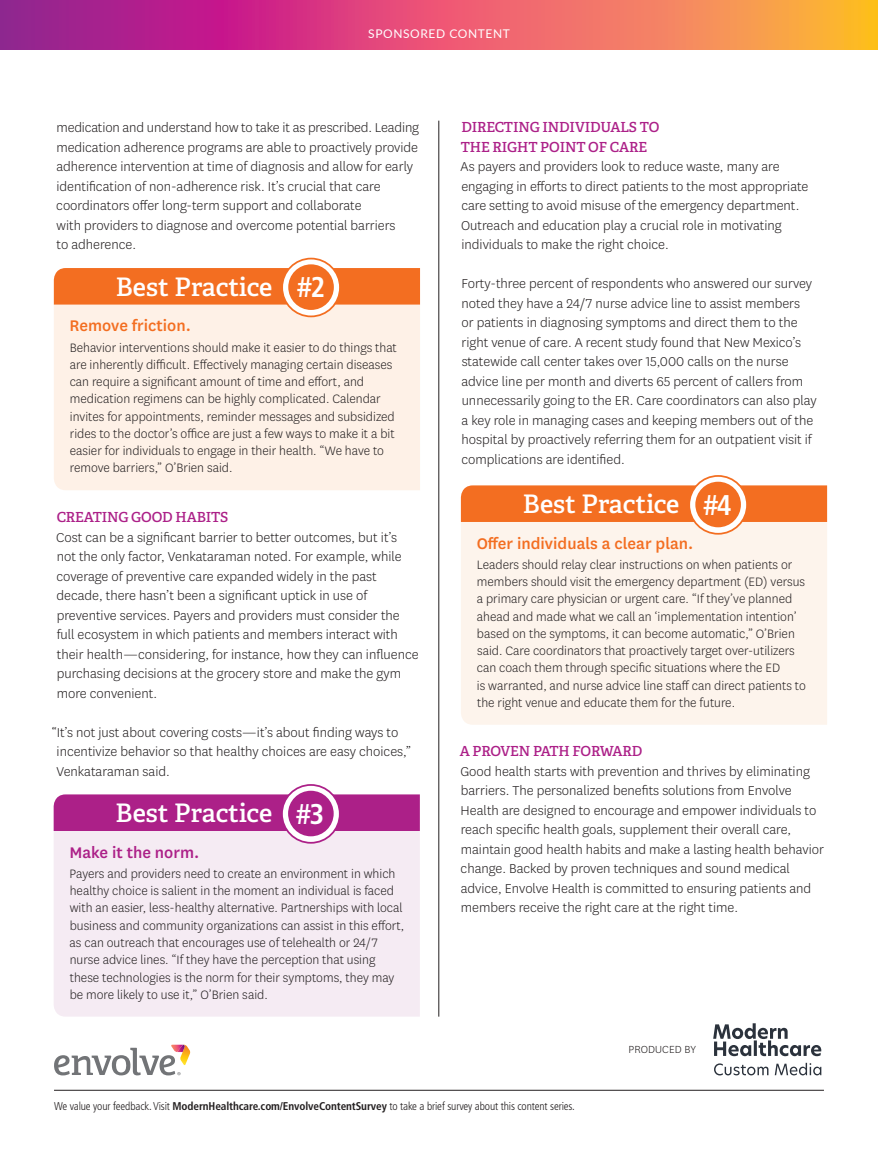
<style>
.page{position:relative;width:878px;height:1175px;background:#fff}
.page>*{position:absolute;margin:0;border:0;box-sizing:border-box;transform-origin:0 0}
.t1{font:700 condensed 28.5px "Frutiger";color:#fff}
.t2{font:600 25.5px "Adelle";color:#fff}
.t3{font:500 18px "Centene Sans";color:#f36e21}
.t4{font:500 18px "Centene Sans";color:#ac2088}
.t5{font:300 15px/19.5px "Centene Sans";color:#231f20}
.t6{font:300 14.25px/17.2px "Centene Sans";color:#231f20}
.t7{font:600 13.8px/19.5px "Adelle";letter-spacing:-.01em;color:#ac2088}
.t8{font:12px "Lato";letter-spacing:.05em;color:#fff}
.t9{font:300 12px "Centene Sans";letter-spacing:.01em;color:#231f20}
.t10{font:300 condensed 11.25px "Frutiger";letter-spacing:-.01em;color:#231f20}
.s1{font-family:"Frutiger";font-weight:700;font-stretch:condensed;font-size:28.5px}
.s2{font-weight:700}
</style>
<div class="page">
<svg style="left:0;top:0;width:878px;height:50px;background:#db5970"></svg>
<hr style="left:438px;top:121px;width:1px;height:895px;background:#231f20">
<div style="left:461px;top:522px;width:366px;height:202px;background:#fdf4ec"></div>
<div style="left:461px;top:485px;width:366px;height:37px;background:#f36e21"></div>
<svg style="left:689px;top:476px;width:58px;height:58px"></svg>
<div style="left:688px;top:475px;width:60px;height:59px;border:2px solid #f36e21;border-radius:50%"></div>
<div style="left:695px;top:482px;width:46px;height:45px;background:#f36e21;border-radius:50%"></div>
<div style="left:54px;top:831px;width:366px;height:185px;background:#f5ebf3"></div>
<div style="left:54px;top:794px;width:366px;height:37px;background:#ac2088"></div>
<svg style="left:282px;top:785px;width:58px;height:57px"></svg>
<div style="left:281px;top:784px;width:59px;height:59px;border:2px solid #ac2088;border-radius:50%"></div>
<div style="left:288px;top:790px;width:45px;height:46px;background:#ac2088;border-radius:50%"></div>
<hr style="left:54px;top:1090px;width:770px;height:1px;background:#231f20">
<svg style="left:54px;top:1044px;width:136px;height:31px"></svg>
<svg style="left:713px;top:1023px;width:108px;height:33px"></svg>
<svg style="left:714px;top:1063px;width:54px;height:12px"></svg>
<svg style="left:774px;top:1062px;width:47px;height:13px"></svg>
<div style="left:54px;top:304px;width:366px;height:186px;background:#fef1e7"></div>
<div style="left:54px;top:268px;width:366px;height:36px;background:#f36e21"></div>
<svg style="left:282px;top:258px;width:58px;height:58px"></svg>
<div style="left:281px;top:258px;width:60px;height:59px;border:2px solid #f36e21;border-radius:50%"></div>
<div style="left:288px;top:264px;width:46px;height:46px;background:#f36e21;border-radius:50%"></div>
<p class="t8" style="left:368px;top:25px;width:143px">SPONSORED CONTENT</p>
<p class="t5" style="left:56px;top:117px;width:364px">medication and understand how to take it as prescribed. Leading medication adherence programs are able to proactively provide adherence intervention at time of diagnosis and allow for early identification of non-adherence risk. It’s crucial that care coordinators offer long-term support and collaborate<br>with providers to diagnose and overcome potential barriers<br>to adherence.</p>
<h2 class="t2" style="left:116px;top:271px;width:158px">Best Practice</h2>
<p class="t3" style="left:70px;top:313px;width:123px">Remove friction.</p>
<p class="t6" style="left:70px;top:338px;width:329px">Behavior interventions should make it easier to do things that are inherently difficult. Effectively managing certain diseases can require a significant amount of time and effort, and medication regimens can be highly complicated. Calendar invites for appointments, reminder messages and subsidized rides to the doctor’s office are just a few ways to make it a bit easier for individuals to engage in their health. “We have to remove barriers,” O’Brien said.</p>
<h1 class="t1" style="left:297px;top:270px;width:30px">#2</h1>
<p class="t7" style="left:57px;top:508px;width:173px">CREATING GOOD HABITS</p>
<p class="t5" style="left:56px;top:527px;width:364px">Cost can be a significant barrier to better outcomes, but it’s not the only factor, Venkataraman noted. For example, while coverage of preventive care expanded widely in the past decade, there hasn’t been a significant uptick in use of preventive services. Payers and providers must consider the full ecosystem in which patients and members interact with their health—considering, for instance, how they can influence purchasing decisions at the grocery store and make the gym more convenient.</p>
<p class="t5" style="left:56px;top:722px;width:356px;text-indent:-5px">“It’s not just about covering costs—it’s about finding ways to incentivize behavior so that healthy choices are easy choices,”<br>Venkataraman said.</p>
<h2 class="t2" style="left:116px;top:797px;width:210px">Best Practice <span class="s1">#3</span></h2>
<p class="t4" style="left:69px;top:840px;width:131px">Make it the norm.</p>
<p class="t6" style="left:70px;top:864px;width:336px">Payers and providers need to create an environment in which healthy choice is salient in the moment an individual is faced with an easier, less-healthy alternative. Partnerships with local business and community organizations can assist in this effort, as can outreach that encourages use of telehealth or 24/7 nurse advice lines. “If they have the perception that using these technologies is the norm for their symptoms, they may be more likely to use it,” O’Brien said.</p>
<p class="t7" style="left:461px;top:118px;width:200px">DIRECTING INDIVIDUALS TO<br>THE RIGHT POINT OF CARE</p>
<p class="t5" style="left:460px;top:156px;width:349px">As payers and providers look to reduce waste, many are engaging in efforts to direct patients to the most appropriate care setting to avoid misuse of the emergency department.<br>Outreach and education play a crucial role in motivating individuals to make the right choice.</p>
<p class="t5" style="left:461px;top:273px;width:357px">Forty-three percent of respondents who answered our survey noted they have a 24/7 nurse advice line to assist members<br>or patients in diagnosing symptoms and direct them to the right venue of care. A recent study found that New Mexico’s statewide call center takes over 15,000 calls on the nurse advice line per month and diverts 65 percent of callers from unnecessarily going to the ER. Care coordinators can also play a key role in managing cases and keeping members out of the hospital by proactively referring them for an outpatient visit if complications are identified.</p>
<h2 class="t2" style="left:523px;top:488px;width:210px">Best Practice <span class="s1">#4</span></h2>
<p class="t3" style="left:476px;top:531px;width:218px">Offer individuals a clear plan.</p>
<p class="t6" style="left:477px;top:555px;width:330px">Leaders should relay clear instructions on when patients or members should visit the emergency department (ED) versus a primary care physician or urgent care. “If they’ve planned ahead and made what we call an ‘implementation intention’ based on the symptoms, it can become automatic,” O’Brien said. Care coordinators that proactively target over-utilizers can coach them through specific situations where the ED<br>is warranted, and nurse advice line staff can direct patients to the right venue and educate them for the future.</p>
<p class="t7" style="left:459px;top:742px;width:184px">A PROVEN PATH FORWARD</p>
<p class="t5" style="left:460px;top:761px;width:365px">Good health starts with prevention and thrives by eliminating barriers. The personalized benefits solutions from Envolve Health are designed to encourage and empower individuals to reach specific health goals, supplement their overall care, maintain good health habits and make a lasting health behavior change. Backed by proven techniques and sound medical advice, Envolve Health is committed to ensuring patients and members receive the right care at the right time.</p>
<p class="t9" style="left:628px;top:1041px;width:69px">PRODUCED BY</p>
<p class="t10" style="left:54px;top:1099px;width:522px">We value your feedback. Visit <span class="s2">ModernHealthcare.com/EnvolveContentSurvey</span> to take a brief survey about this content series.</p>
</div>
